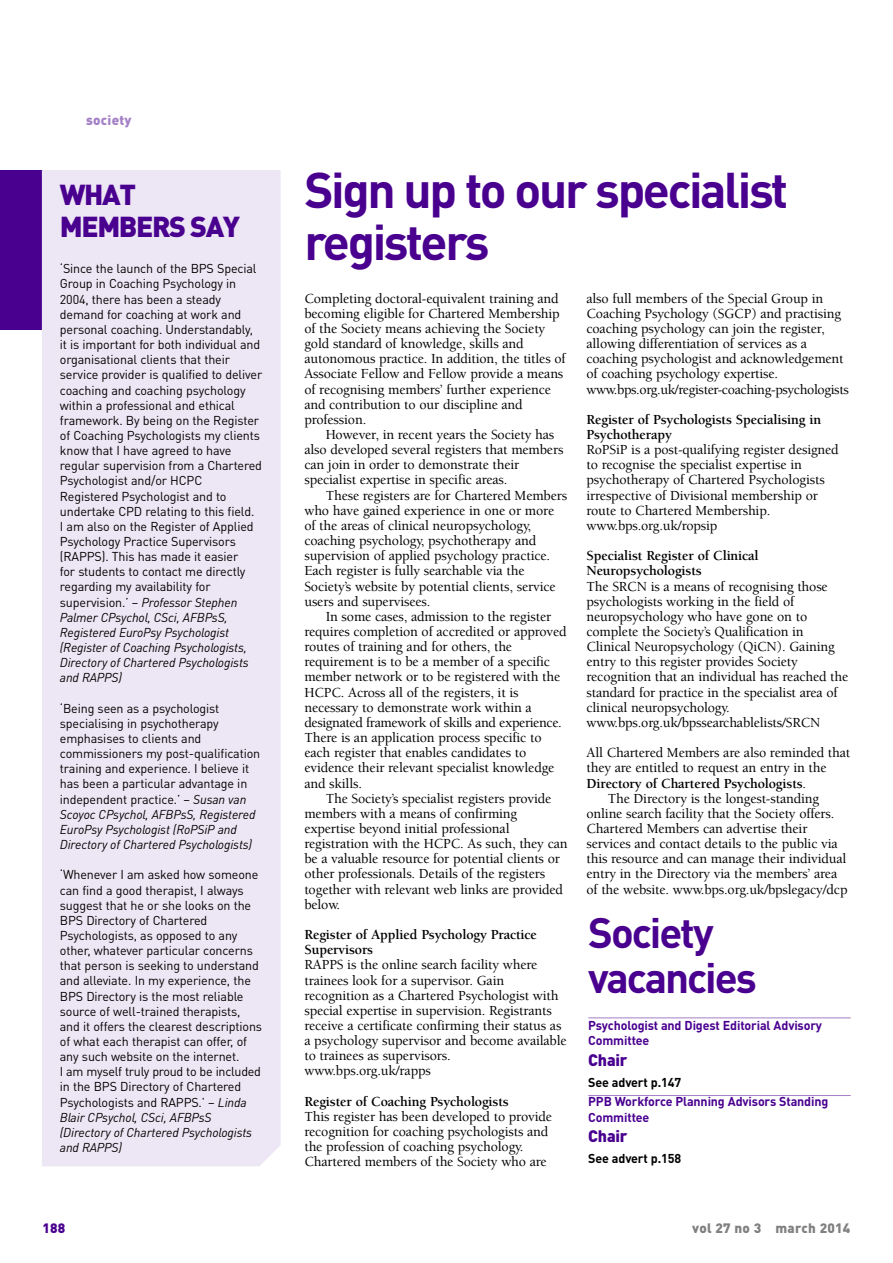
<style>
.page{position:relative;width:893px;height:1263px;background:#fff}
.page>*{position:absolute;margin:0;border:0;box-sizing:border-box;transform-origin:0 0}
.t1{font:700 49.5px/52.5px "DIN Pro";letter-spacing:-.05em;color:#49008f}
.t2{font:700 42px/45.2px "DIN Pro";letter-spacing:-.05em;color:#49008f}
.t3{font:900 28.5px/31.5px "DIN Pro";letter-spacing:-.05em;color:#49008f}
.t4{font:900 16.5px "DIN Pro";letter-spacing:-.01em;color:#49008f}
.t5{font:500 14.25px/15.1px "Berkeley Std";letter-spacing:-.01em;color:#000}
.t6{font:700 14.25px/15.1px "Berkeley Std";letter-spacing:-.01em;color:#000}
.t7{font:900 13.5px "DIN Pro";letter-spacing:.015em;color:#808080}
.t8{font:900 13.5px "DIN Pro";letter-spacing:.015em;color:#a480c7}
.t9{font:900 13.5px "DIN Pro";color:#49008f}
.t10{font:12.75px/15.1px "DIN Pro";letter-spacing:-.01em;color:#000}
.t11{font:700 12.75px/15.3px "DIN Pro";letter-spacing:-.01em;color:#49008f}
.t12{font:700 12.75px "DIN Pro";letter-spacing:-.01em;color:#000}
.s1{font-style:italic}
.s2{font-weight:500}
</style>
<div class="page">
<div style="left:0;top:170px;width:43px;height:160px;background:#49008f"></div>
<hr style="left:588px;top:1017px;width:263px;height:1px;background:#a480c7">
<hr style="left:588px;top:1095px;width:263px;height:1px;background:#a480c7">
<div style="left:42px;top:170px;width:239px;height:996px;background:#ede6f4"></div>
<p class="t8" style="left:86px;top:116px;width:47px">society</p>
<h3 class="t3" style="left:60px;top:182px;width:182px">WHAT<br>MEMBERS SAY</h3>
<p class="t10" style="left:60px;top:263px;width:204px">‘Since the launch of the BPS Special Group in Coaching Psychology in 2004, there has been a steady demand for coaching at work and personal coaching. Understandably, it is important for both individual and organisational clients that their service provider is qualified to deliver coaching and coaching psychology within a professional and ethical framework. By being on the Register of Coaching Psychologists my clients know that I have agreed to have regular supervision from a Chartered Psychologist and/or HCPC Registered Psychologist and to undertake CPD relating to this field.<br>I am also on the Register of Applied Psychology Practice Supervisors (RAPPS). This has made it easier<br>for students to contact me directly regarding my availability for supervision.’ – <span class="s1">Professor Stephen Palmer CPsychol, CSci, AFBPsS, Registered EuroPsy Psychologist (Register of Coaching Psychologists, Directory of Chartered Psychologists and RAPPS)</span></p>
<p class="t10" style="left:60px;top:702px;width:202px">‘Being seen as a psychologist specialising in psychotherapy emphasises to clients and commissioners my post-qualification training and experience. I believe it has been a particular advantage in independent practice.’ – <span class="s1">Susan van Scoyoc CPsychol, AFBPsS, Registered EuroPsy Psychologist (RoPSiP and Directory of Chartered Psychologists)</span></p>
<p class="t10" style="left:60px;top:869px;width:204px">‘Whenever I am asked how someone can find a good therapist, I always suggest that he or she looks on the BPS Directory of Chartered Psychologists, as opposed to any other, whatever particular concerns that person is seeking to understand and alleviate. In my experience, the BPS Directory is the most reliable source of well-trained therapists, and it offers the clearest descriptions of what each therapist can offer, of any such website on the internet.<br>I am myself truly proud to be included in the BPS Directory of Chartered Psychologists and RAPPS.’ – <span class="s1">Linda Blair CPsychol, CSci, AFBPsS (Directory of Chartered Psychologists and RAPPS)</span></p>
<h1 class="t1" style="left:304px;top:169px;width:485px">Sign up to our specialist registers</h1>
<p class="t5" style="left:304px;top:292px;width:263px">Completing doctoral-equivalent training and becoming eligible for Chartered Membership of the Society means achieving the Society gold standard of knowledge, skills and autonomous practice. In addition, the titles of Associate Fellow and Fellow provide a means of recognising members’ further experience and contribution to our discipline and profession.</p>
<p class="t5" style="left:304px;top:428px;width:261px;text-indent:21px">However, in recent years the Society has also developed several registers that members can join in order to demonstrate their specialist expertise in specific areas.</p>
<p class="t5" style="left:304px;top:489px;width:264px;text-indent:21px">These registers are for Chartered Members who have gained experience in one or more of the areas of clinical neuropsychology, coaching psychology, psychotherapy and supervision of applied psychology practice.<br>Each register is fully searchable via the Society’s website by potential clients, service users and supervisees.</p>
<p class="t5" style="left:304px;top:610px;width:264px;text-indent:21px">In some cases, admission to the register requires completion of accredited or approved routes of training and for others, the requirement is to be a member of a specific member network or to be registered with the HCPC. Across all of the registers, it is necessary to demonstrate work within a designated framework of skills and experience.<br>There is an application process specific to each register that enables candidates to evidence their relevant specialist knowledge and skills.</p>
<p class="t5" style="left:304px;top:792px;width:265px;text-indent:21px">The Society’s specialist registers provide members with a means of confirming expertise beyond initial professional registration with the HCPC. As such, they can be a valuable resource for potential clients or other professionals. Details of the registers together with relevant web links are provided below.</p>
<p class="t6" style="left:304px;top:928px;width:234px">Register of Applied Psychology Practice<br>Supervisors</p>
<p class="t5" style="left:304px;top:958px;width:264px">RAPPS is the online search facility where trainees look for a supervisor. Gain recognition as a Chartered Psychologist with special expertise in supervision. Registrants receive a certificate confirming their status as a psychology supervisor and become available to trainees as supervisors. www.bps.org.uk/rapps</p>
<p class="t6" style="left:304px;top:1095px;width:206px">Register of Coaching Psychologists</p>
<p class="t5" style="left:304px;top:1110px;width:249px">This register has been developed to provide recognition for coaching psychologists and the profession of coaching psychology.<br>Chartered members of the Society who are</p>
<p class="t5" style="left:586px;top:292px;width:264px">also full members of the Special Group in Coaching Psychology (SGCP) and practising coaching psychology can join the register, allowing differentiation of services as a coaching psychologist and acknowledgement of coaching psychology expertise. www.bps.org.uk/register-coaching-psychologists</p>
<p class="t6" style="left:586px;top:413px;width:236px">Register of Psychologists Specialising in<br>Psychotherapy</p>
<p class="t5" style="left:586px;top:443px;width:254px">RoPSiP is a post-qualifying register designed to recognise the specialist expertise in psychotherapy of Chartered Psychologists irrespective of Divisional membership or route to Chartered Membership. www.bps.org.uk/ropsip</p>
<p class="t6" style="left:586px;top:549px;width:174px">Specialist Register of Clinical<br>Neuropsychologists</p>
<p class="t5" style="left:586px;top:580px;width:263px">The SRCN is a means of recognising those psychologists working in the field of neuropsychology who have gone on to complete the Society’s Qualification in Clinical Neuropsychology (QiCN). Gaining entry to this register provides Society recognition that an individual has reached the standard for practice in the specialist area of clinical neuropsychology. www.bps.org.uk/bpssearchablelists/SRCN</p>
<p class="t5" style="left:586px;top:746px;width:265px">All Chartered Members are also reminded that</p>
<p class="t5" style="left:586px;top:761px;width:242px">they are entitled to request an entry in the</p>
<p class="t6" style="left:586px;top:777px;width:221px">Directory of Chartered Psychologists<span class="s2">.</span></p>
<p class="t5" style="left:608px;top:792px;width:213px">The Directory is the longest-standing</p>
<p class="t5" style="left:586px;top:807px;width:249px">online search facility that the Society offers.</p>
<p class="t5" style="left:586px;top:822px;width:223px">Chartered Members can advertise their</p>
<p class="t5" style="left:586px;top:837px;width:253px">services and contact details to the public via</p>
<p class="t5" style="left:586px;top:852px;width:261px">this resource and can manage their individual</p>
<p class="t5" style="left:586px;top:867px;width:252px">entry in the Directory via the members’ area</p>
<p class="t5" style="left:586px;top:883px;width:263px">of the website. www.bps.org.uk/bpslegacy/dcp</p>
<h2 class="t2" style="left:588px;top:914px;width:170px">Society vacancies</h2>
<p class="t11" style="left:588px;top:1018px;width:235px">Psychologist and Digest Editorial Advisory<br>Committee</p>
<p class="t4" style="left:588px;top:1054px;width:41px">Chair</p>
<p class="t12" style="left:588px;top:1078px;width:94px">See advert p.147</p>
<p class="t11" style="left:588px;top:1095px;width:242px">PPB Workforce Planning Advisors Standing<br>Committee</p>
<p class="t4" style="left:588px;top:1130px;width:41px">Chair</p>
<p class="t12" style="left:588px;top:1154px;width:94px">See advert p.158</p>
<p class="t9" style="left:43px;top:1223px;width:24px">188</p>
<p class="t7" style="left:692px;top:1223px;width:160px">vol 27 no 3 march 2014</p>
</div>
